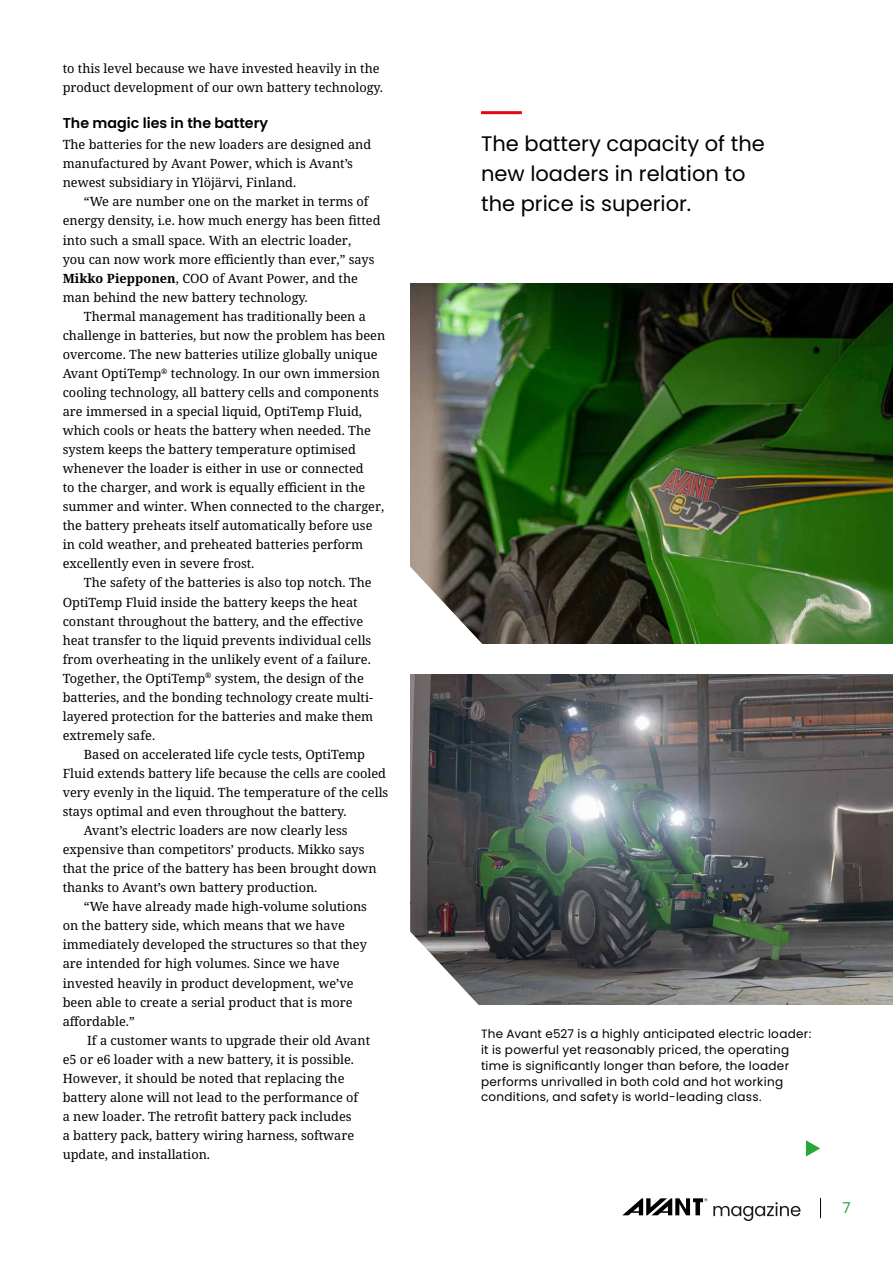
<style>
.page{position:relative;width:893px;height:1263px;background:#fff}
.page>*{position:absolute;margin:0;border:0;box-sizing:border-box;transform-origin:0 0}
.t1{font:21px/30px "Poppins";color:#000}
.t2{font:15px "Poppins";color:#27a737}
.t3{font:600 14.25px "Poppins";color:#000}
.t4{font:12.75px/19px "Noto Serif";color:#000}
.t5{font:12px/15.8px "Poppins";letter-spacing:.025em;color:#000}
.s1{font-weight:700}
</style>
<div class="page">
<img style="left:410px;top:284px;width:483px;height:360px">
<svg style="left:410px;top:561px;width:82px;height:83px"></svg>
<img style="left:410px;top:674px;width:483px;height:330px">
<svg style="left:410px;top:925px;width:82px;height:80px"></svg>
<svg style="left:806px;top:1140px;width:14px;height:16px"></svg>
<hr style="left:481px;top:111px;width:41px;height:3px;background:#e30613">
<svg style="left:713px;top:1202px;width:87px;height:19px"></svg>
<svg style="left:820px;top:1198px;width:1px;height:20px"></svg>
<svg style="left:623px;top:1198px;width:84px;height:17px"></svg>
<p class="t4" style="left:63px;top:59px;width:322px">to this level because we have invested heavily in the product development of our own battery technology.</p>
<p class="t3" style="left:63px;top:116px;width:207px">The magic lies in the battery</p>
<p class="t4" style="left:63px;top:136px;width:310px">The batteries for the new loaders are designed and manufactured by Avant Power, which is Avant’s newest subsidiary in Ylöjärvi, Finland.</p>
<p class="t4" style="left:63px;top:193px;width:319px;text-indent:21px">“We are number one on the market in terms of energy density, i.e. how much energy has been 昀椀tted into such a small space. With an electric loader,<br>you can now work more e昀케ciently than ever,” says <span class="s1">Mikko Piepponen</span>, COO of Avant Power, and the man behind the new battery technology.</p>
<p class="t4" style="left:63px;top:307px;width:324px;text-indent:21px">Thermal management has traditionally been a challenge in batteries, but now the problem has been overcome. The new batteries utilize globally unique Avant OptiTemp<sup>®</sup> technology. In our own immersion cooling technology, all battery cells and components are immersed in a special liquid, OptiTemp Fluid, which cools or heats the battery when needed. The system keeps the battery temperature optimised whenever the loader is either in use or connected<br>to the charger, and work is equally e昀케cient in the summer and winter. When connected to the charger, the battery preheats itself automatically before use in cold weather, and preheated batteries perform excellently even in severe frost.</p>
<p class="t4" style="left:63px;top:574px;width:312px;text-indent:21px">The safety of the batteries is also top notch. The OptiTemp Fluid inside the battery keeps the heat constant throughout the battery, and the e昀昀ective heat transfer to the liquid prevents individual cells from overheating in the unlikely event of a failure.<br>Together, the OptiTemp<sup>®</sup> system, the design of the batteries, and the bonding technology create multi&shy;layered protection for the batteries and make them extremely safe.</p>
<p class="t4" style="left:84px;top:745px;width:283px">Based on accelerated life cycle tests, OptiTemp</p>
<p class="t4" style="left:63px;top:764px;width:325px">Fluid extends battery life because the cells are cooled</p>
<p class="t4" style="left:63px;top:783px;width:327px">very evenly in the liquid. The temperature of the cells</p>
<p class="t4" style="left:63px;top:802px;width:285px">stays optimal and even throughout the battery.</p>
<p class="t4" style="left:84px;top:821px;width:265px">Avant’s electric loaders are now clearly less</p>
<p class="t4" style="left:63px;top:840px;width:303px">expensive than competitors’ products. Mikko says</p>
<p class="t4" style="left:63px;top:859px;width:315px">that the price of the battery has been brought down</p>
<p class="t4" style="left:63px;top:878px;width:256px">thanks to Avant’s own battery production.</p>
<p class="t4" style="left:84px;top:897px;width:285px">“We have already made high-volume solutions</p>
<p class="t4" style="left:63px;top:917px;width:284px">on the battery side, which means that we have</p>
<p class="t4" style="left:63px;top:936px;width:306px">immediately developed the structures so that they</p>
<p class="t4" style="left:63px;top:955px;width:278px">are intended for high volumes. Since we have</p>
<p class="t4" style="left:63px;top:974px;width:292px">invested heavily in product development, we’ve</p>
<p class="t4" style="left:63px;top:993px;width:291px">been able to create a serial product that is more</p>
<p class="t4" style="left:63px;top:1012px;width:74px">a昀昀ordable.”</p>
<p class="t4" style="left:87px;top:1031px;width:284px">If a customer wants to upgrade their old Avant</p>
<p class="t4" style="left:63px;top:1050px;width:293px">e5 or e6 loader with a new battery, it is possible.</p>
<p class="t4" style="left:63px;top:1069px;width:283px">However, it should be noted that replacing the</p>
<p class="t4" style="left:63px;top:1088px;width:297px">battery alone will not lead to the performance of</p>
<p class="t4" style="left:63px;top:1107px;width:290px">a new loader. The retro昀椀t battery pack includes</p>
<p class="t4" style="left:63px;top:1126px;width:293px">a battery pack, battery wiring harness, software</p>
<p class="t4" style="left:63px;top:1145px;width:149px">update, and installation.</p>
<h1 class="t1" style="left:481px;top:129px;width:285px">The battery capacity of the new loaders in relation to the price is superior.</h1>
<p class="t5" style="left:481px;top:1026px;width:332px">The Avant e527 is a highly anticipated electric loader: it is powerful yet reasonably priced, the operating time is signi昀椀cantly longer than before, the loader performs unrivalled in both cold and hot working conditions, and safety is world-leading class.</p>
<p class="t2" style="left:843px;top:1199px;width:10px">7</p>
</div>
